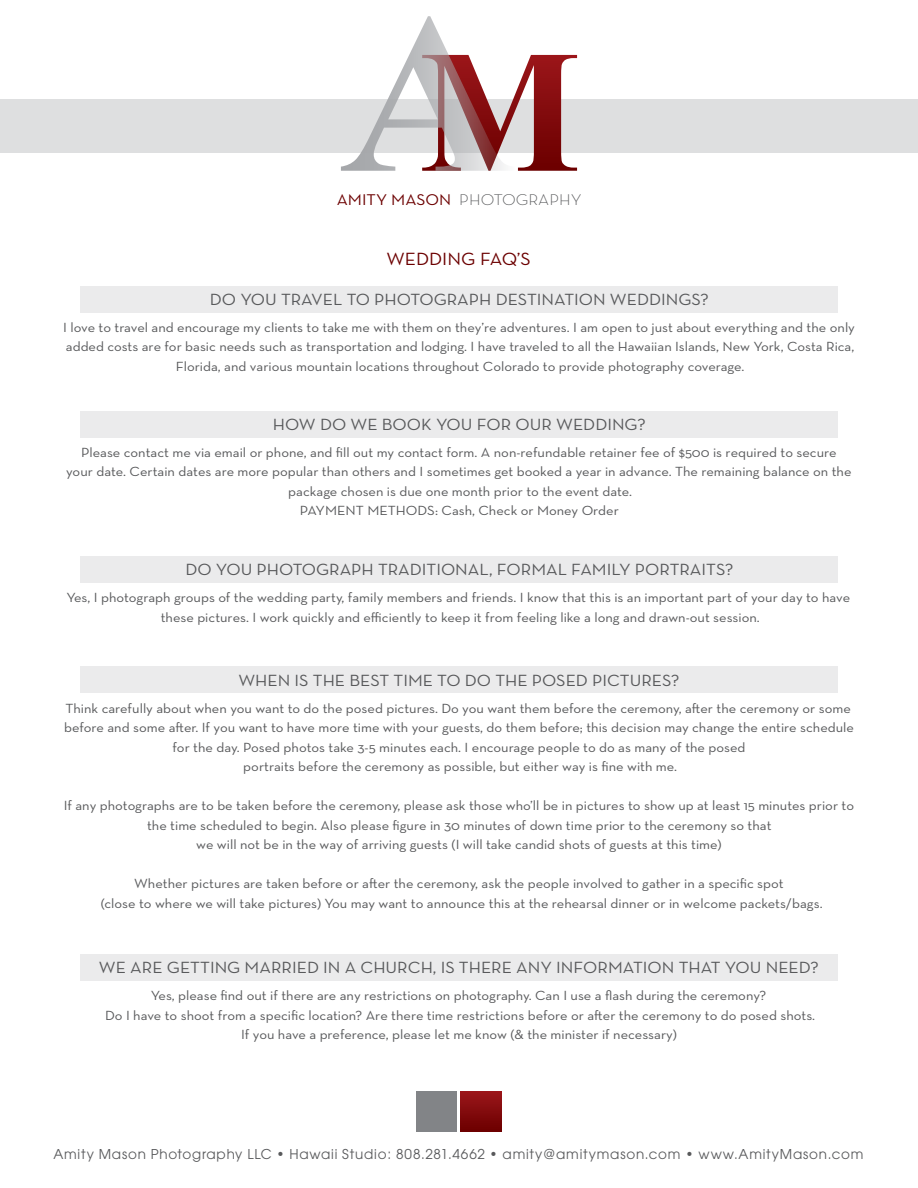
<style>
.page{position:relative;width:918px;height:1188px;background:#fff}
.page>*{position:absolute;margin:0;border:0;box-sizing:border-box;transform-origin:0 0}
.t1{font:18px "Neutraface Text";color:#6c0000;scale:1.07 1}
.t2{font:16.5px "Neutraface Text";color:#58595b;scale:1.07 1}
.t3{font:300 15.75px "Neutraface Text";color:#58595b;scale:1.07 1}
.t4{font:13.5px/19.5px "Neutraface Text";color:#58595b;text-align:center;scale:1.07 1}
.t5{font:13.5px "Avant Garde";letter-spacing:.055em;color:#58595b}
.s1{font-weight:400;color:#6c0000}
</style>
<div class="page">
<div style="left:80px;top:954px;width:758px;height:27px;background:#ebebec"></div>
<div style="left:80px;top:666px;width:758px;height:27px;background:#ebebec"></div>
<div style="left:80px;top:556px;width:758px;height:27px;background:#ebebec"></div>
<div style="left:80px;top:411px;width:758px;height:27px;background:#ebebec"></div>
<div style="left:80px;top:286px;width:758px;height:27px;background:#ebebec"></div>
<div style="left:416px;top:1092px;width:41px;height:40px;background:#828487"></div>
<div style="left:461px;top:1092px;width:41px;height:40px;background:linear-gradient(to bottom,#9a161a,#6c0000)"></div>
<div style="left:0;top:99px;width:918px;height:53px;background:#dedfe0"></div>
<svg style="left:341px;top:16px;width:236px;height:155px"></svg>
<p class="t3" style="left:337px;top:189px;width:230px"><span class="s1">AMITY MASON</span> PHOTOGRAPHY</p>
<h1 class="t1" style="left:387px;top:248px;width:136px">WEDDING FAQ’S</h1>
<p class="t2" style="left:210px;top:289px;width:468px">DO YOU TRAVEL TO PHOTOGRAPH DESTINATION WEDDINGS?</p>
<p class="t4" style="left:63px;top:317px;width:742px">I love to travel and encourage my clients to take me with them on they’re adventures. I am open to just about everything and the only added costs are for basic needs such as transportation and lodging. I have traveled to all the Hawaiian Islands, New York, Costa Rica,<br>Florida, and various mountain locations throughout Colorado to provide photography coverage.</p>
<p class="t2" style="left:273px;top:414px;width:350px">HOW DO WE BOOK YOU FOR OUR WEDDING?</p>
<p class="t4" style="left:66px;top:442px;width:735px">Please contact me via email or phone, and fill out my contact form. A non-refundable retainer fee of $500 is required to secure your date. Certain dates are more popular than others and I sometimes get booked a year in advance. The remaining balance on the package chosen is due one month prior to the event date.<br>PAYMENT METHODS: Cash, Check or Money Order</p>
<p class="t2" style="left:185px;top:559px;width:514px">DO YOU PHOTOGRAPH TRADITIONAL, FORMAL FAMILY PORTRAITS?</p>
<p class="t4" style="left:66px;top:588px;width:734px">Yes, I photograph groups of the wedding party, family members and friends. I know that this is an important part of your day to have these pictures. I work quickly and efficiently to keep it from feeling like a long and drawn-out session.</p>
<p class="t2" style="left:238px;top:670px;width:414px">WHEN IS THE BEST TIME TO DO THE POSED PICTURES?</p>
<p class="t4" style="left:64px;top:698px;width:740px">Think carefully about when you want to do the posed pictures. Do you want them before the ceremony, after the ceremony or some before and some after. If you want to have more time with your guests, do them before; this decision may change the entire schedule for the day. Posed photos take 3-5 minutes each. I encourage people to do as many of the posed<br>portraits before the ceremony as possible, but either way is fine with me.</p>
<p class="t4" style="left:64px;top:796px;width:740px">If any photographs are to be taken before the ceremony, please ask those who’ll be in pictures to show up at least 15 minutes prior to the time scheduled to begin. Also please figure in 30 minutes of down time prior to the ceremony so that<br>we will not be in the way of arriving guests (I will take candid shots of guests at this time)</p>
<p class="t4" style="left:101px;top:874px;width:676px">Whether pictures are taken before or after the ceremony, ask the people involved to gather in a specific spot<br>(close to where we will take pictures) You may want to announce this at the rehearsal dinner or in welcome packets/bags.</p>
<p class="t2" style="left:99px;top:957px;width:674px">WE ARE GETTING MARRIED IN A CHURCH, IS THERE ANY INFORMATION THAT YOU NEED?</p>
<p class="t4" style="left:105px;top:986px;width:665px">Yes, please find out if there are any restrictions on photography. Can I use a flash during the ceremony?<br>Do I have to shoot from a specific location? Are there time restrictions before or after the ceremony to do posed shots.<br>If you have a preference, please let me know (&amp; the minister if necessary)</p>
<p class="t5" style="left:53px;top:1146px;width:811px">Amity Mason Photography LLC • Hawaii Studio: 808.281.4662 • amity@amitymason.com • www.AmityMason.com</p>
</div>
